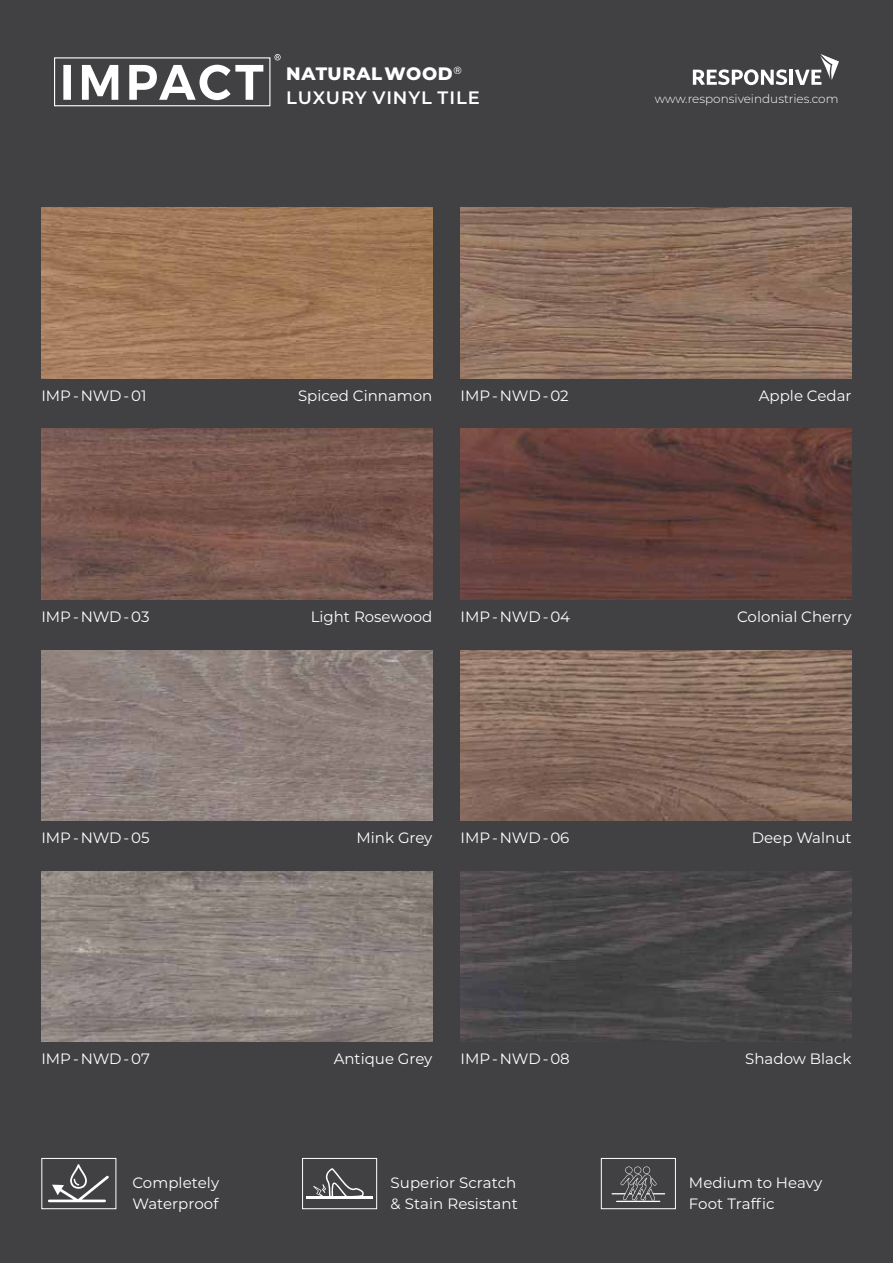
<style>
.page{position:relative;width:893px;height:1263px;background:#414042}
.page>*{position:absolute;margin:0;border:0;box-sizing:border-box;transform-origin:0 0}
.t1{font:600 18px/24.5px "Montserrat";letter-spacing:.045em;color:#fff}
.t2{font:15px/21px "Montserrat";color:#fff}
.t3{font:300 12px "Montserrat";color:#fff}
.s1{font-weight:800}
</style>
<div class="page">
<svg style="left:48px;top:1164px;width:61px;height:38px"></svg>
<div style="left:41px;top:1158px;width:75px;height:51px;border:1px solid #fff"></div>
<div style="left:302px;top:1158px;width:75px;height:51px;border:1px solid #fff"></div>
<svg style="left:313px;top:1168px;width:51px;height:28px"></svg>
<hr style="left:306px;top:1196px;width:67px;height:3px;background:#fff">
<svg style="left:693px;top:69px;width:94px;height:16px"></svg>
<hr style="left:790px;top:70px;width:3px;height:15px;background:#fff">
<svg style="left:795px;top:54px;width:44px;height:31px"></svg>
<div style="left:54px;top:57px;width:216px;height:49px;border:1px solid #fff"></div>
<svg style="left:63px;top:65px;width:200px;height:35px"></svg>
<svg style="left:274px;top:54px;width:7px;height:6px"></svg>
<hr style="left:616px;top:1201px;width:44px;height:1px;background:#fff">
<hr style="left:612px;top:1193px;width:53px;height:1px;background:#fff">
<svg style="left:620px;top:1166px;width:36px;height:34px"></svg>
<div style="left:601px;top:1158px;width:75px;height:51px;border:1px solid #fff"></div>
<img style="left:41px;top:650px;width:391px;height:171px">
<img style="left:460px;top:650px;width:391px;height:171px">
<img style="left:41px;top:429px;width:391px;height:171px">
<img style="left:460px;top:429px;width:391px;height:171px">
<img style="left:41px;top:208px;width:391px;height:171px">
<img style="left:460px;top:208px;width:391px;height:171px">
<img style="left:41px;top:871px;width:391px;height:171px">
<img style="left:460px;top:871px;width:391px;height:171px">
<p class="t1" style="left:286px;top:60px;width:195px"><span class="s1">NATURAL WOOD</span><sup>®<br></sup>LUXURY VINYL TILE</p>
<p class="t3" style="left:655px;top:91px;width:185px">www.responsiveindustries.com</p>
<p class="t2" style="left:41px;top:385px;width:107px">IMP -NWD-01</p>
<p class="t2" style="left:298px;top:385px;width:136px">Spiced Cinnamon</p>
<p class="t2" style="left:460px;top:385px;width:110px">IMP -NWD-02</p>
<p class="t2" style="left:759px;top:385px;width:94px">Apple Cedar</p>
<p class="t2" style="left:41px;top:606px;width:110px">IMP -NWD-03</p>
<p class="t2" style="left:311px;top:606px;width:123px">Light Rosewood</p>
<p class="t2" style="left:460px;top:606px;width:111px">IMP -NWD-04</p>
<p class="t2" style="left:737px;top:606px;width:116px">Colonial Cherry</p>
<p class="t2" style="left:41px;top:827px;width:110px">IMP -NWD-05</p>
<p class="t2" style="left:357px;top:827px;width:77px">Mink Grey</p>
<p class="t2" style="left:460px;top:827px;width:110px">IMP -NWD-06</p>
<p class="t2" style="left:752px;top:827px;width:101px">Deep Walnut</p>
<p class="t2" style="left:41px;top:1048px;width:110px">IMP -NWD-07</p>
<p class="t2" style="left:334px;top:1048px;width:100px">Antique Grey</p>
<p class="t2" style="left:460px;top:1048px;width:111px">IMP -NWD-08</p>
<p class="t2" style="left:745px;top:1048px;width:108px">Shadow Black</p>
<p class="t2" style="left:132px;top:1172px;width:88px">Completely<br>Waterproof</p>
<p class="t2" style="left:391px;top:1172px;width:129px">Superior Scratch &amp; Stain Resistant</p>
<p class="t2" style="left:689px;top:1172px;width:135px">Medium to Heavy<br>Foot Traffic</p>
</div>
